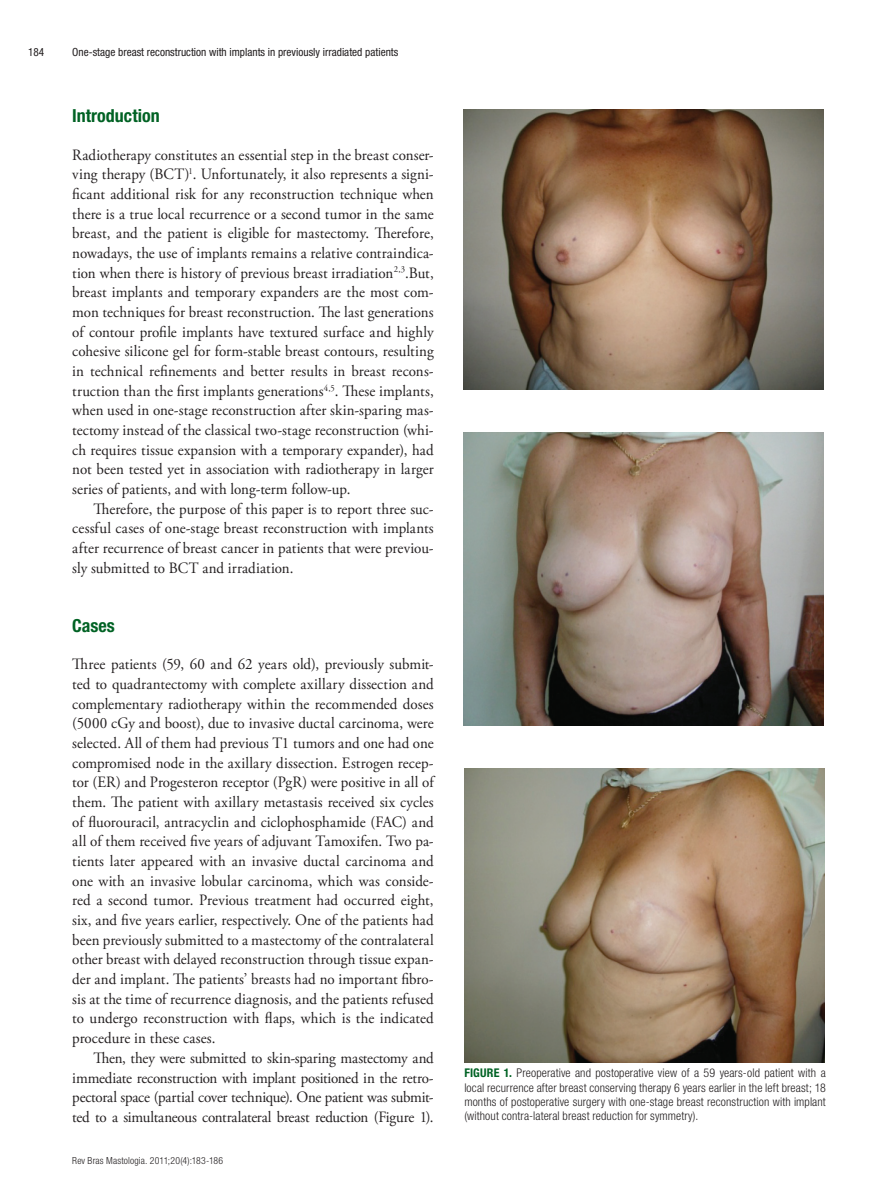
<style>
.page{position:relative;width:893px;height:1191px;background:#fff}
.page>*{position:absolute;margin:0;border:0;box-sizing:border-box;transform-origin:0 0}
.t1{font:700 condensed 18px "Helvetica Neue LT Std";color:#006224}
.t2{font:15.75px/19.6px "Adobe Garamond Pro";color:#231f20;text-align:justify;scale:.95 1}
.t3{font:300 condensed 12px/14.4px "Helvetica Neue LT Std";letter-spacing:.01em;color:#231f20;text-align:justify}
.t4{font:condensed 11.25px "Helvetica Neue LT Std";color:#231f20}
.t5{font:300 condensed 9.75px "Helvetica Neue LT Std";letter-spacing:.02em;color:#231f20}
.s1{font-weight:700;color:#006224}
</style>
<div class="page">
<img style="left:463px;top:109px;width:361px;height:281px">
<img style="left:463px;top:432px;width:361px;height:293px">
<img style="left:464px;top:768px;width:361px;height:294px">
<p class="t4" style="left:28px;top:46px;width:18px">184</p>
<p class="t4" style="left:72px;top:46px;width:328px">One-stage breast reconstruction with implants in previously irradiated patients</p>
<p class="t1" style="left:72px;top:105px;width:89px">Introduction</p>
<p class="t2" style="left:72px;top:145px;width:382px">Radiotherapy constitutes an essential step in the breast conser&shy;ving therapy (BCT)<sup>1</sup>. Unfortunately, it also represents a signi&shy;ficant additional risk for any reconstruction technique when there is a true local recurrence or a second tumor in the same breast, and the patient is eligible for mastectomy. Therefore, nowadays, the use of implants remains a relative contraindica&shy;tion when there is history of previous breast irradiation<sup>2,3</sup>.But, breast implants and temporary expanders are the most com&shy;mon techniques for breast reconstruction. The last generations of contour profile implants have textured surface and highly cohesive silicone gel for form-stable breast contours, resulting in technical refinements and better results in breast recons&shy;truction than the first implants generations<sup>4,5</sup>. These implants, when used in one-stage reconstruction after skin-sparing mas&shy;tectomy instead of the classical two-stage reconstruction (whi&shy;ch requires tissue expansion with a temporary expander), had not been tested yet in association with radiotherapy in larger series of patients, and with long-term follow-up.</p>
<p class="t2" style="left:72px;top:499px;width:382px;text-indent:21px">Therefore, the purpose of this paper is to report three suc&shy;cessful cases of one-stage breast reconstruction with implants after recurrence of breast cancer in patients that were previou&shy;sly submitted to BCT and irradiation.</p>
<p class="t1" style="left:72px;top:614px;width:44px">Cases</p>
<p class="t2" style="left:72px;top:655px;width:382px">Three patients (59, 60 and 62 years old), previously submit&shy;ted to quadrantectomy with complete axillary dissection and complementary radiotherapy within the recommended doses (5000 cGy and boost), due to invasive ductal carcinoma, were selected. All of them had previous T1 tumors and one had one compromised node in the axillary dissection. Estrogen recep&shy;tor (ER) and Progesteron receptor (PgR) were positive in all of them. The patient with axillary metastasis received six cycles of fluorouracil, antracyclin and ciclophosphamide (FAC) and all of them received five years of adjuvant Tamoxifen. Two pa&shy;tients later appeared with an invasive ductal carcinoma and one with an invasive lobular carcinoma, which was conside&shy;red a second tumor. Previous treatment had occurred eight, six, and five years earlier, respectively. One of the patients had been previously submitted to a mastectomy of the contralateral other breast with delayed reconstruction through tissue expan&shy;der and implant. The patients’ breasts had no important fibro&shy;sis at the time of recurrence diagnosis, and the patients refused to undergo reconstruction with flaps, which is the indicated procedure in these cases.</p>
<p class="t2" style="left:72px;top:1048px;width:382px;text-indent:21px">Then, they were submitted to skin-sparing mastectomy and immediate reconstruction with implant positioned in the retro&shy;pectoral space (partial cover technique). One patient was submit&shy;ted to a simultaneous contralateral breast reduction (Figure 1).</p>
<p class="t5" style="left:72px;top:1155px;width:152px">Rev Bras Mastologia. 2011;20(4):183-186</p>
<p class="t3" style="left:464px;top:1065px;width:363px"><span class="s1">FIGURE 1.</span> Preoperative and postoperative view of a 59 years-old patient with a local recurrence after breast conserving therapy 6 years earlier in the left breast; 18 months of postoperative surgery with one-stage breast reconstruction with implant (without contra-lateral breast reduction for symmetry).</p>
</div>
